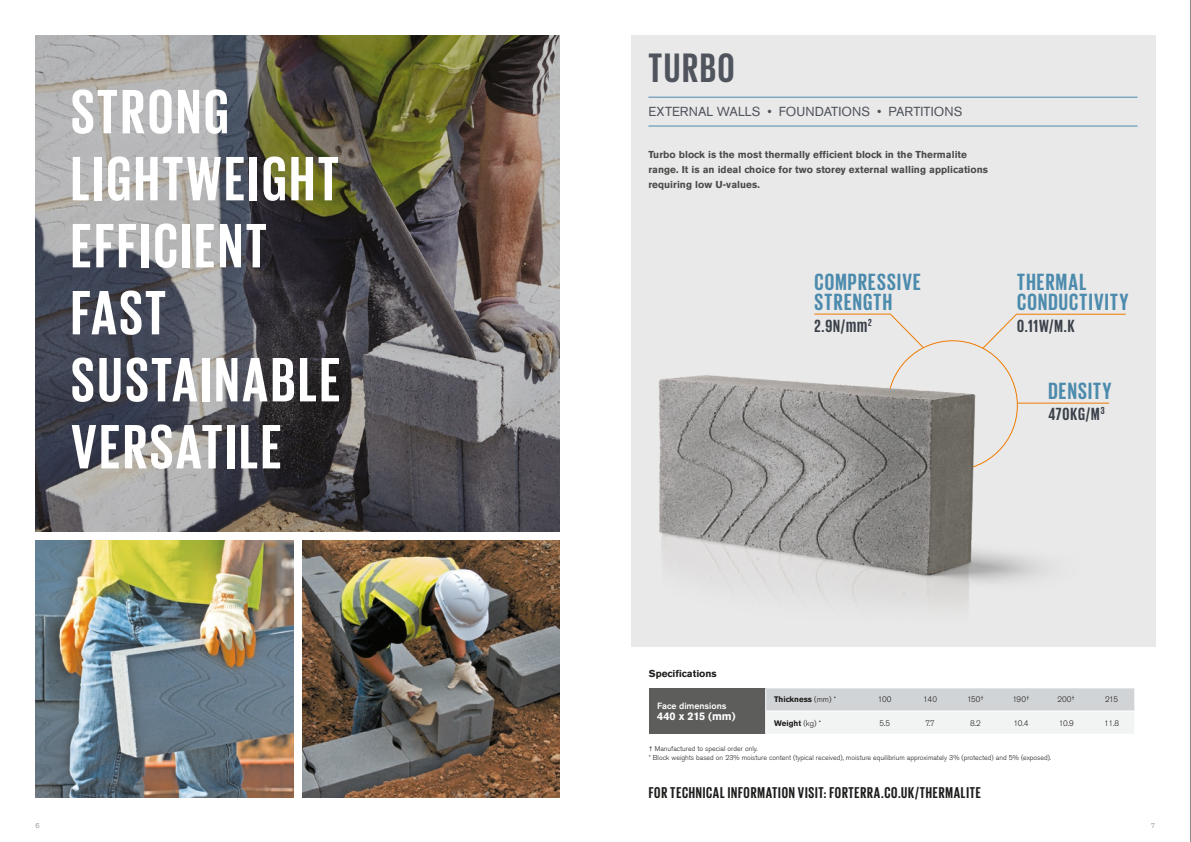
<style>
.page{position:relative;width:1191px;height:842px;background:#fff}
.page>*{position:absolute;margin:0;border:0;box-sizing:border-box;transform-origin:0 0}
.t1{font:700 64px/67px "Giorgio Sans";letter-spacing:.05em;color:#fff}
.t2{font:700 42px "Giorgio Sans";letter-spacing:.05em;color:#50545d}
.t3{font:700 24px/20px "Giorgio Sans";letter-spacing:.05em;color:#4c8bad}
.t4{font:700 18px "Giorgio Sans";letter-spacing:.05em;color:#3a4049}
.t5{font:700 16px "Giorgio Sans";letter-spacing:.05em;color:#1d1d1b}
.t6{font:13px "Akzidenz Grotesk BE";letter-spacing:.005em;color:#50545d}
.t7{font:700 11px "Akzidenz Grotesk BE";letter-spacing:-.01em;color:#fff}
.t8{font:700 10px/15px "Akzidenz Grotesk BE";letter-spacing:.005em;color:#4b4b4a}
.t9{font:700 10px "Akzidenz Grotesk BE";color:#1d1d1b}
.t10{font:500 9px "Akzidenz Grotesk BE";color:#fff}
.t11{font:300 8px "Akzidenz Grotesk BE";letter-spacing:-.05em;color:#1d1d1b}
.t12{font:700 8px "Akzidenz Grotesk BE";color:#1d1d1b}
.t13{font:300 7px/9px "Akzidenz Grotesk BE";color:#1d1d1b}
.t14{font:300 7px "Akzidenz Grotesk BE";color:#7c7c7c}
.s1{font-weight:300}
</style>
<div class="page">
<div style="left:631px;top:35px;width:524px;height:612px;background:#e9e9e9"></div>
<div style="left:649px;top:688px;width:116px;height:46px;background:#5d5d5c"></div>
<svg style="left:765px;top:688px;width:369px;height:46px"></svg>
<hr style="left:648px;top:97px;width:489px;height:1px;background:#4c8bad">
<hr style="left:648px;top:126px;width:489px;height:1px;background:#4c8bad">
<svg style="left:814px;top:314px;width:110px;height:34px"></svg>
<svg style="left:982px;top:314px;width:144px;height:35px"></svg>
<hr style="left:1190px;top:0;width:1px;height:842px;background:#1d1d1b">
<img style="left:658px;top:360px;width:452px;height:246px">
<img style="left:36px;top:541px;width:257px;height:256px">
<svg style="left:36px;top:35px;width:524px;height:497px;background:#696663"></svg>
<img style="left:302px;top:541px;width:258px;height:256px">
<h1 class="t1" style="left:71px;top:76px;width:271px">STRONG<br>LIGHTWEIGHT<br>EFFICIENT<br>FAST<br>SUSTAINABLE<br>VERSATILE</h1>
<h2 class="t2" style="left:648px;top:47px;width:88px">TURBO</h2>
<h3 class="t6" style="left:648px;top:104px;width:315px">EXTERNAL WALLS • FOUNDATIONS • PARTITIONS</h3>
<h3 class="t8" style="left:648px;top:147px;width:341px">Turbo block is the most thermally efficient block in the Thermalite range. It is an ideal choice for two storey external walling applications requiring low U-values.</h3>
<h3 class="t3" style="left:814px;top:271px;width:108px">COMPRESSIVE<br>STRENGTH</h3>
<h3 class="t4" style="left:814px;top:316px;width:59px">2.9N/mm<sup>2</sup></h3>
<h3 class="t3" style="left:1017px;top:271px;width:113px">THERMAL<br>CONDUCTIVITY</h3>
<h3 class="t4" style="left:1017px;top:316px;width:59px">0.11W/M.K</h3>
<h3 class="t3" style="left:1048px;top:380px;width:65px">DENSITY</h3>
<h3 class="t4" style="left:1048px;top:405px;width:58px">470KG/M<sup>3</sup></h3>
<h3 class="t9" style="left:649px;top:667px;width:69px">Specifications</h3>
<p class="t10" style="left:657px;top:700px;width:71px">Face dimensions</p>
<h3 class="t7" style="left:657px;top:710px;width:80px">440 x 215 (mm)</h3>
<p class="t12" style="left:774px;top:695px;width:63px">Thickness <span class="s1">(mm) *</span></p>
<p class="t11" style="left:878px;top:695px;width:15px">100</p>
<p class="t11" style="left:923px;top:695px;width:15px">140</p>
<p class="t11" style="left:967px;top:695px;width:18px">150<sup>†</sup></p>
<p class="t11" style="left:1012px;top:695px;width:19px">190<sup>†</sup></p>
<p class="t11" style="left:1057px;top:695px;width:19px">200<sup>†</sup></p>
<p class="t11" style="left:1105px;top:695px;width:15px">215</p>
<p class="t12" style="left:774px;top:718px;width:49px">Weight <span class="s1">(kg) *</span></p>
<p class="t11" style="left:879px;top:718px;width:12px">5.5</p>
<p class="t11" style="left:925px;top:718px;width:11px">7.7</p>
<p class="t11" style="left:970px;top:718px;width:12px">8.2</p>
<p class="t11" style="left:1013px;top:718px;width:16px">10.4</p>
<p class="t11" style="left:1058px;top:718px;width:16px">10.9</p>
<p class="t11" style="left:1104px;top:718px;width:16px">11.8</p>
<p class="t13" style="left:649px;top:744px;width:404px">† Manufactured to special order only.<br>* Block weights based on 23% moisture content (typical received), moisture equilibrium approximately 3% (protected) and 5% (exposed).</p>
<h3 class="t5" style="left:649px;top:785px;width:334px">FOR TECHNICAL INFORMATION VISIT: FORTERRA.CO.UK/THERMALITE</h3>
<p class="t14" style="left:36px;top:822px;width:6px">6</p>
<p class="t14" style="left:1151px;top:822px;width:6px">7</p>
</div>
